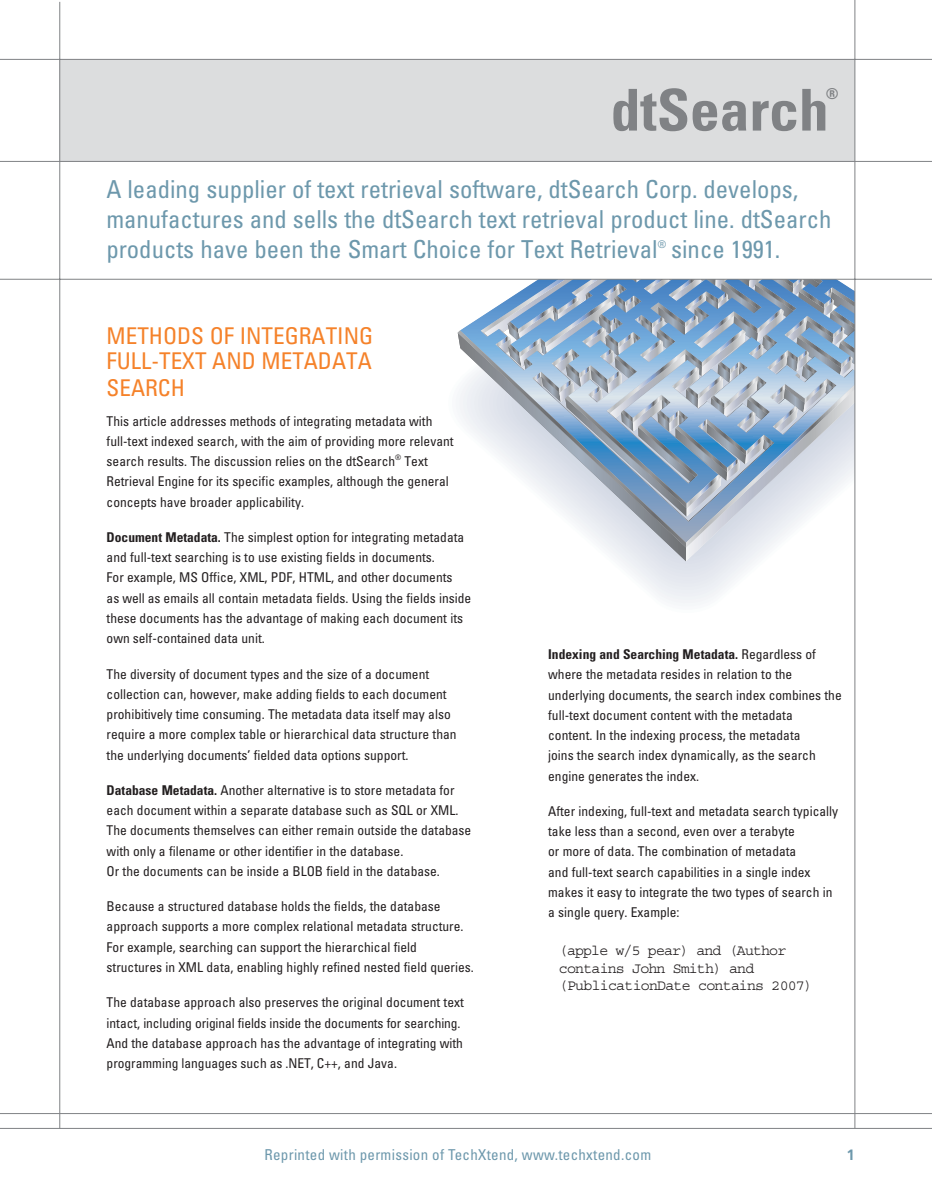
<style>
.page{position:relative;width:932px;height:1197px;background:#fff}
.page>*{position:absolute;margin:0;border:0;box-sizing:border-box;transform-origin:0 0}
.t1{font:700 condensed 57.75px "Univers";color:#808285}
.t2{font:condensed 24.75px/30px "Univers";color:#6d98ac}
.t3{font:condensed 23.1px/24.8px "Univers";color:#f5822a}
.t4{font:condensed 15px "Univers";letter-spacing:.02em;color:#6d98ac}
.t5{font:700 condensed 15px "Univers";color:#808285}
.t6{font:700 15px "Frutiger";color:#6d98ac}
.t7{font:14.85px/17.9px "Courier";letter-spacing:-.055em;color:#231f20}
.t8{font:condensed 13.5px/20.2px "Univers";color:#231f20}
.t9{font:condensed 10.5px "Univers";color:#6d98ac}
.s1{font-weight:700}
</style>
<div class="page">
<div style="left:60px;top:59px;width:794px;height:102px;background:#dcddde"></div>
<svg style="left:458px;top:330px;width:22px;height:107px"></svg>
<svg style="left:480px;top:280px;width:374px;height:281px"></svg>
<hr style="left:0;top:161px;width:932px;height:1px;background:#808285">
<hr style="left:0;top:1127px;width:932px;height:1px;background:#808285">
<hr style="left:0;top:1112px;width:932px;height:1px;background:#808285">
<hr style="left:854px;top:0;width:1px;height:1128px;background:#808285">
<hr style="left:0;top:59px;width:932px;height:1px;background:#808285">
<hr style="left:59px;top:2px;width:1px;height:1126px;background:#808285">
<hr style="left:0;top:279px;width:932px;height:1px;background:#808285">
<h1 class="t1" style="left:610px;top:75px;width:219px">dtSearch</h1>
<p class="t5" style="left:825px;top:84px;width:14px">®</p>
<h2 class="t2" style="left:106px;top:174px;width:726px">A leading supplier of text retrieval software, dtSearch Corp. develops, manufactures and sells the dtSearch text retrieval product line. dtSearch products have been the Smart Choice for Text Retrieval</h2>
<p class="t9" style="left:657px;top:237px;width:10px">®</p>
<h2 class="t2" style="left:671px;top:234px;width:111px">since 1991.</h2>
<h3 class="t3" style="left:107px;top:323px;width:268px">METHODS OF INTEGRATING<br>FULL-TEXT AND METADATA</h3>
<h3 class="t3" style="left:107px;top:375px;width:80px">SEARCH</h3>
<p class="t8" style="left:107px;top:410px;width:348px">This article addresses methods of integrating metadata with full-text indexed search, with the aim of providing more relevant search results. The discussion relies on the dtSearch<sup>®</sup> Text Retrieval Engine for its specific examples, although the general concepts have broader applicability.</p>
<p class="t8" style="left:107px;top:526px;width:366px"><span class="s1">Document Metadata.</span> The simplest option for integrating metadata and full-text searching is to use existing fields in documents.<br>For example, MS Office, XML, PDF, HTML, and other documents<br>as well as emails all contain metadata fields. Using the fields inside these documents has the advantage of making each document its own self-contained data unit.</p>
<p class="t8" style="left:107px;top:663px;width:351px">The diversity of document types and the size of a document collection can, however, make adding fields to each document prohibitively time consuming. The metadata data itself may also require a more complex table or hierarchical data structure than the underlying documents’ fielded data options support.</p>
<p class="t8" style="left:107px;top:779px;width:366px"><span class="s1">Database Metadata.</span> Another alternative is to store metadata for each document within a separate database such as SQL or XML.<br>The documents themselves can either remain outside the database with only a filename or other identifier in the database.<br>Or the documents can be inside a BLOB field in the database.</p>
<p class="t8" style="left:107px;top:895px;width:369px">Because a structured database holds the fields, the database approach supports a more complex relational metadata structure.<br>For example, searching can support the hierarchical field structures in XML data, enabling highly refined nested field queries.</p>
<p class="t8" style="left:107px;top:991px;width:359px">The database approach also preserves the original document text intact, including original fields inside the documents for searching.<br>And the database approach has the advantage of integrating with programming languages such as .NET, C++, and Java.</p>
<p class="t8" style="left:548px;top:643px;width:295px"><span class="s1">Indexing and Searching Metadata.</span> Regardless of where the metadata resides in relation to the underlying documents, the search index combines the full-text document content with the metadata<br>content. In the indexing process, the metadata<br>joins the search index dynamically, as the search engine generates the index.</p>
<p class="t8" style="left:548px;top:800px;width:291px">After indexing, full-text and metadata search typically take less than a second, even over a terabyte<br>or more of data. The combination of metadata<br>and full-text search capabilities in a single index makes it easy to integrate the two types of search in a single query. Example:</p>
<p class="t7" style="left:559px;top:941px;width:255px">(apple w/5 pear) and (Author contains John Smith) and (PublicationDate contains 2007)</p>
<p class="t4" style="left:264px;top:1144px;width:388px">Reprinted with permission of TechXtend, www.techxtend.com</p>
<p class="t6" style="left:846px;top:1145px;width:10px">1</p>
</div>
